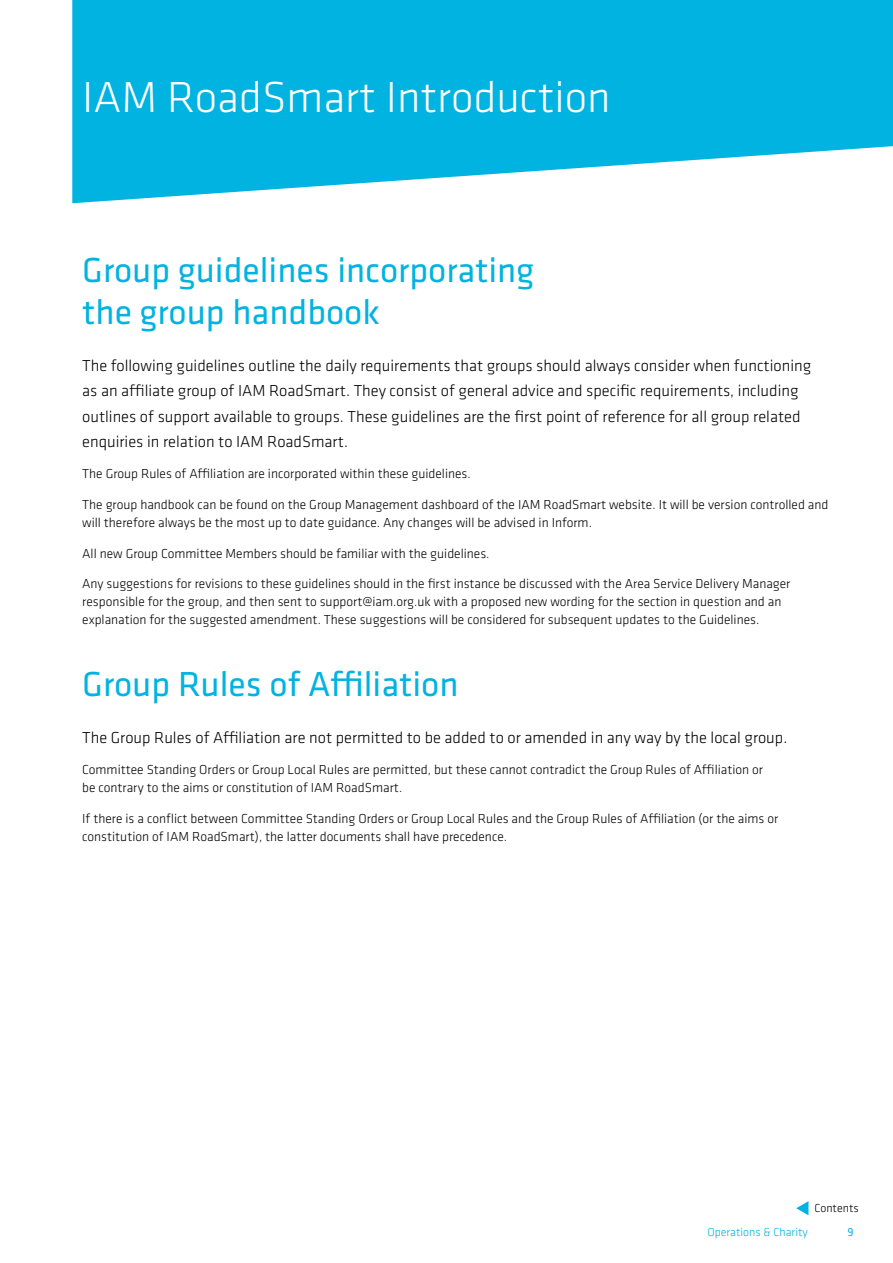
<style>
.page{position:relative;width:893px;height:1263px;background:#fff}
.page>*{position:absolute;margin:0;border:0;box-sizing:border-box;transform-origin:0 0}
.t1{font:300 45px "Klavika";color:#fff}
.t2{font:36px/42px "Klavika";color:#00b3e1}
.t3{font:300 16.5px/25.5px "Klavika";color:#000}
.t4{font:300 13.5px/18px "Klavika";color:#000}
.t5{font:300 12px "Klavika";color:#00b3e1}
.t6{font:300 12px "Klavika";color:#000}
.t7{font:12px "Klavika";color:#00b3e1}
</style>
<div class="page">
<svg style="left:72px;top:0;width:821px;height:203px;background:#23bde5"></svg>
<svg style="left:796px;top:1201px;width:12px;height:14px"></svg>
<h1 class="t1" style="left:82px;top:70px;width:530px">IAM RoadSmart Introduction</h1>
<h2 class="t2" style="left:82px;top:248px;width:453px">Group guidelines incorporating the group handbook</h2>
<p class="t3" style="left:82px;top:352px;width:730px">The following guidelines outline the daily requirements that groups should always consider when functioning as an affiliate group of IAM RoadSmart. They consist of general advice and specific requirements, including outlines of support available to groups. These guidelines are the first point of reference for all group related enquiries in relation to IAM RoadSmart.</p>
<p class="t4" style="left:82px;top:465px;width:390px">The Group Rules of Affiliation are incorporated within these guidelines.</p>
<p class="t4" style="left:82px;top:495px;width:748px">The group handbook can be found on the Group Management dashboard of the IAM RoadSmart website. It will be version controlled and will therefore always be the most up to date guidance. Any changes will be advised in Inform.</p>
<p class="t4" style="left:82px;top:544px;width:409px">All new Group Committee Members should be familiar with the guidelines.</p>
<p class="t4" style="left:82px;top:575px;width:710px">Any suggestions for revisions to these guidelines should in the first instance be discussed with the Area Service Delivery Manager responsible for the group, and then sent to support@iam.org.uk with a proposed new wording for the section in question and an explanation for the suggested amendment. These suggestions will be considered for subsequent updates to the Guidelines.</p>
<h2 class="t2" style="left:82px;top:662px;width:378px">Group Rules of Affiliation</h2>
<p class="t3" style="left:82px;top:725px;width:707px">The Group Rules of Affiliation are not permitted to be added to or amended in any way by the local group.</p>
<p class="t4" style="left:82px;top:760px;width:682px">Committee Standing Orders or Group Local Rules are permitted, but these cannot contradict the Group Rules of Affiliation or be contrary to the aims or constitution of IAM RoadSmart.</p>
<p class="t4" style="left:82px;top:809px;width:698px">If there is a conflict between Committee Standing Orders or Group Local Rules and the Group Rules of Affiliation (or the aims or constitution of IAM RoadSmart), the latter documents shall have precedence.</p>
<p class="t6" style="left:814px;top:1201px;width:46px">Contents</p>
<p class="t5" style="left:707px;top:1224px;width:102px">Operations &amp; Charity</p>
<p class="t7" style="left:847px;top:1224px;width:8px">9</p>
</div>
